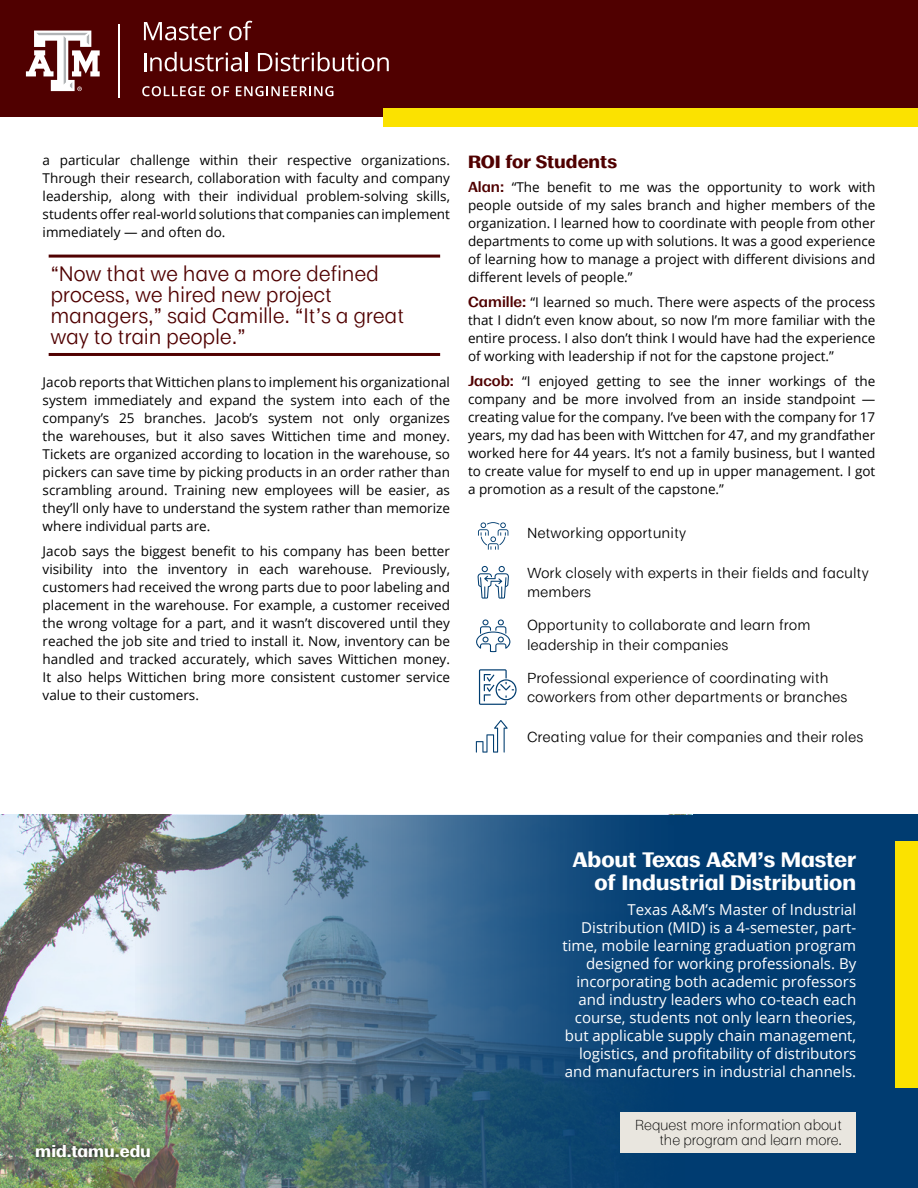
<style>
.page{position:relative;width:918px;height:1188px;background:#fff}
.page>*{position:absolute;margin:0;border:0;box-sizing:border-box;transform-origin:0 0}
.t1{font:19.5px/21px "Moriston";letter-spacing:-.015em;color:#500000}
.t2{font:700 19.5px/22.5px "Moriston";letter-spacing:-.005em;color:#fff;text-align:right}
.t3{font:700 16.5px "Moriston";color:#500000}
.t4{font:15px/18px "Open Sans";color:#fff;text-align:right}
.t5{font:700 15px "Moriston";color:#fff}
.t6{font:13.5px/18px "Open Sans";color:#000;text-align:justify}
.t7{font:13.5px/19.5px "Moriston";color:#000}
.t8{font:300 13.5px/15px "Moriston";color:#000;text-align:right}
.s1{font-family:"Moriston";font-weight:600;color:#500000}
</style>
<div class="page">
<img style="left:0;top:815px;width:135px;height:373px">
<img style="left:135px;top:815px;width:558px;height:373px">
<div style="left:693px;top:815px;width:225px;height:373px;background:#003c71"></div>
<div style="left:895px;top:841px;width:23px;height:247px;background:#fbe200"></div>
<div style="left:0;top:0;width:918px;height:117px;background:#500000"></div>
<div style="left:383px;top:108px;width:535px;height:18px;background:#fbe200"></div>
<svg style="left:142px;top:86px;width:63px;height:10px"></svg>
<svg style="left:212px;top:86px;width:17px;height:10px"></svg>
<svg style="left:236px;top:86px;width:97px;height:10px"></svg>
<svg style="left:144px;top:22px;width:78px;height:18px"></svg>
<svg style="left:229px;top:21px;width:23px;height:19px"></svg>
<svg style="left:144px;top:52px;width:98px;height:19px"></svg>
<hr style="left:245px;top:52px;width:3px;height:19px;background:#fff">
<svg style="left:258px;top:52px;width:131px;height:19px"></svg>
<hr style="left:118px;top:24px;width:1px;height:74px;background:#fff">
<svg style="left:26px;top:31px;width:74px;height:60px"></svg>
<hr style="left:49px;top:353px;width:391px;height:3px;background:#500000">
<hr style="left:49px;top:255px;width:391px;height:3px;background:#500000">
<svg style="left:478px;top:522px;width:30px;height:28px"></svg>
<svg style="left:478px;top:566px;width:31px;height:33px"></svg>
<svg style="left:476px;top:620px;width:34px;height:32px"></svg>
<svg style="left:479px;top:669px;width:38px;height:36px"></svg>
<svg style="left:476px;top:720px;width:32px;height:33px"></svg>
<div style="left:29px;top:1138px;width:127px;height:26px;background:#000;opacity:.9"></div>
<div style="left:620px;top:1112px;width:236px;height:41px;background:#e9e6df"></div>
<p class="t6" style="left:43px;top:150px;width:409px">a particular challenge within their respective organizations.<br>Through their research, collaboration with faculty and company leadership, along with their individual problem-solving skills, students offer real-world solutions that companies can implement immediately — and often do.</p>
<h1 class="t1" style="left:50px;top:261px;width:356px">“Now that we have a more defined process, we hired new project managers,” said Camille. “It’s a great way to train people.”</h1>
<p class="t6" style="left:43px;top:373px;width:409px">Jacob reports that Wittichen plans to implement his organizational system immediately and expand the system into each of the company’s 25 branches. Jacob’s system not only organizes the warehouses, but it also saves Wittichen time and money.<br>Tickets are organized according to location in the warehouse, so pickers can save time by picking products in an order rather than scrambling around. Training new employees will be easier, as they’ll only have to understand the system rather than memorize where individual parts are.</p>
<p class="t6" style="left:43px;top:542px;width:409px">Jacob says the biggest benefit to his company has been better visibility into the inventory in each warehouse. Previously, customers had received the wrong parts due to poor labeling and placement in the warehouse. For example, a customer received the wrong voltage for a part, and it wasn’t discovered until they reached the job site and tried to install it. Now, inventory can be handled and tracked accurately, which saves Wittichen money.<br>It also helps Wittichen bring more consistent customer service value to their customers.</p>
<p class="t3" style="left:468px;top:148px;width:151px">ROI for Students</p>
<p class="t6" style="left:468px;top:178px;width:409px"><span class="s1">Alan:</span> “The benefit to me was the opportunity to work with people outside of my sales branch and higher members of the organization. I learned how to coordinate with people from other departments to come up with solutions. It was a good experience of learning how to manage a project with different divisions and different levels of people.”</p>
<p class="t6" style="left:468px;top:293px;width:409px"><span class="s1">Camille:</span> “I learned so much. There were aspects of the process that I didn’t even know about, so now I’m more familiar with the entire process. I also don’t think I would have had the experience of working with leadership if not for the capstone project.”</p>
<p class="t6" style="left:468px;top:372px;width:409px"><span class="s1">Jacob:</span> “I enjoyed getting to see the inner workings of the company and be more involved from an inside standpoint — creating value for the company. I’ve been with the company for 17 years, my dad has been with Wittchen for 47, and my grandfather worked here for 44 years. It’s not a family business, but I wanted to create value for myself to end up in upper management. I got a promotion as a result of the capstone.”</p>
<p class="t7" style="left:527px;top:522px;width:161px">Networking opportunity</p>
<p class="t7" style="left:527px;top:562px;width:343px">Work closely with experts in their fields and faculty members</p>
<p class="t7" style="left:527px;top:615px;width:285px">Opportunity to collaborate and learn from leadership in their companies</p>
<p class="t7" style="left:527px;top:667px;width:322px">Professional experience of coordinating with coworkers from other departments or branches</p>
<p class="t7" style="left:527px;top:726px;width:338px">Creating value for their companies and their roles</p>
<p class="t5" style="left:35px;top:1140px;width:117px">mid.tamu.edu</p>
<h1 class="t2" style="left:572px;top:848px;width:285px">About Texas A&amp;M’s Master of Industrial Distribution</h1>
<p class="t4" style="left:562px;top:900px;width:295px">Texas A&amp;M’s Master of Industrial Distribution (MID) is a 4-semester, part&shy;time, mobile learning graduation program designed for working professionals. By incorporating both academic professors and industry leaders who co-teach each course, students not only learn theories, but applicable supply chain management, logistics, and profitability of distributors and manufacturers in industrial channels.</p>
<p class="t8" style="left:635px;top:1116px;width:208px">Request more information about the program and learn more.</p>
</div>
